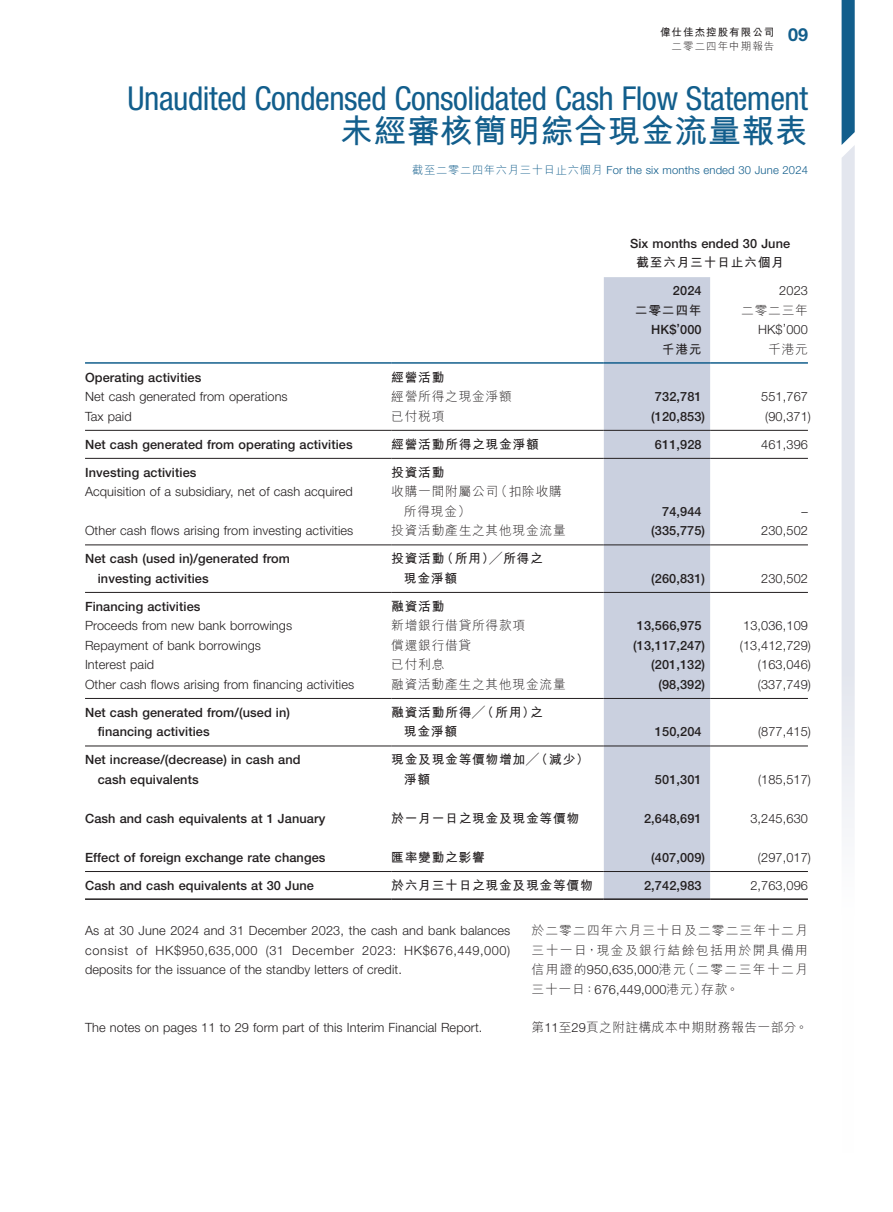
<style>
.page{position:relative;width:893px;height:1212px;background:#fff}
.page>*{position:absolute;margin:0;border:0;box-sizing:border-box;transform-origin:0 0}
.t1{font:condensed 33px "Helvetica Neue LT Std";letter-spacing:-.015em;color:#125e8c}
.t2{font:700 33px "M Hei HK";letter-spacing:.015em;color:#125e8c}
.t3{font:700 18px "Helvetica Neue LT Std";color:#125e8c}
.t4{font:300 12.75px/19.5px "Helvetica Neue LT Std";letter-spacing:.01em;color:#231f20;text-align:justify}
.t5{font:500 12.75px/19.5px "Helvetica Neue LT Std";letter-spacing:.01em;color:#231f20}
.t6{font:300 12.75px/19.5px "M Hei HK";letter-spacing:.06em;color:#231f20;text-align:justify}
.t7{font:700 12.75px/19.5px "M Hei HK";letter-spacing:.06em;color:#231f20}
.t8{font:300 12.75px "M Hei HK";letter-spacing:.035em;color:#231f20}
.t9{font:300 11.25px "Helvetica Neue LT Std";letter-spacing:.015em;color:#125e8c}
.t10{font:700 10.5px "M Hei HK";letter-spacing:.1em;color:#231f20}
.t11{font:300 10.5px "M Hei HK";letter-spacing:.1em;color:#231f20}
.s1{font-family:"M Hei HK"}
.s2{font-family:"Helvetica Neue LT Std"}
</style>
<div class="page">
<svg style="left:842px;top:0;width:13px;height:828px;background:#c3d2df"></svg>
<div style="left:604px;top:277px;width:106px;height:621px;background:#cad0df"></div>
<hr style="left:85px;top:362px;width:306px;height:2px;background:#125e8c">
<hr style="left:391px;top:362px;width:213px;height:2px;background:#125e8c">
<hr style="left:604px;top:362px;width:106px;height:2px;background:#125e8c">
<hr style="left:710px;top:362px;width:98px;height:2px;background:#125e8c">
<hr style="left:85px;top:430px;width:306px;height:1px;background:#231f20">
<hr style="left:391px;top:430px;width:213px;height:1px;background:#231f20">
<hr style="left:604px;top:430px;width:106px;height:1px;background:#231f20">
<hr style="left:710px;top:430px;width:98px;height:1px;background:#231f20">
<hr style="left:85px;top:458px;width:306px;height:1px;background:#231f20">
<hr style="left:391px;top:458px;width:213px;height:1px;background:#231f20">
<hr style="left:604px;top:458px;width:106px;height:1px;background:#231f20">
<hr style="left:710px;top:458px;width:98px;height:1px;background:#231f20">
<hr style="left:85px;top:544px;width:306px;height:1px;background:#231f20">
<hr style="left:391px;top:544px;width:213px;height:1px;background:#231f20">
<hr style="left:604px;top:544px;width:106px;height:1px;background:#231f20">
<hr style="left:710px;top:544px;width:98px;height:1px;background:#231f20">
<hr style="left:85px;top:592px;width:306px;height:1px;background:#231f20">
<hr style="left:391px;top:592px;width:213px;height:1px;background:#231f20">
<hr style="left:604px;top:592px;width:106px;height:1px;background:#231f20">
<hr style="left:710px;top:592px;width:98px;height:1px;background:#231f20">
<hr style="left:85px;top:698px;width:306px;height:1px;background:#231f20">
<hr style="left:391px;top:698px;width:213px;height:1px;background:#231f20">
<hr style="left:604px;top:698px;width:106px;height:1px;background:#231f20">
<hr style="left:710px;top:698px;width:98px;height:1px;background:#231f20">
<hr style="left:85px;top:745px;width:306px;height:1px;background:#231f20">
<hr style="left:391px;top:745px;width:213px;height:1px;background:#231f20">
<hr style="left:604px;top:745px;width:106px;height:1px;background:#231f20">
<hr style="left:710px;top:745px;width:98px;height:1px;background:#231f20">
<hr style="left:85px;top:871px;width:306px;height:1px;background:#231f20">
<hr style="left:391px;top:871px;width:213px;height:1px;background:#231f20">
<hr style="left:604px;top:871px;width:106px;height:1px;background:#231f20">
<hr style="left:710px;top:871px;width:98px;height:1px;background:#231f20">
<hr style="left:85px;top:898px;width:306px;height:2px;background:#231f20">
<hr style="left:391px;top:898px;width:213px;height:2px;background:#231f20">
<hr style="left:604px;top:898px;width:106px;height:2px;background:#231f20">
<hr style="left:710px;top:898px;width:98px;height:2px;background:#231f20">
<p class="t10" style="left:660px;top:25px;width:116px">偉仕佳杰控股有限公司</p>
<p class="t11" style="left:672px;top:40px;width:104px">二零二四年中期報告</p>
<h2 class="t3" style="left:788px;top:23px;width:22px">09</h2>
<h1 class="t1" style="left:128px;top:79px;width:682px">Unaudited Condensed Consolidated Cash Flow Statement</h1>
<h1 class="t2" style="left:340px;top:107px;width:470px">未經審核簡明綜合現金流量報表</h1>
<p class="t9" style="left:412px;top:163px;width:397px"><span class="s1">截至二零二四年六月三十日止六個月</span> For the six months ended 30 June 2024</p>
<p class="t5" style="left:630px;top:233px;width:162px">Six months ended 30 June</p>
<p class="t7" style="left:636px;top:251px;width:149px">截至六月三十日止六個月</p>
<p class="t5" style="left:673px;top:281px;width:30px">2024</p>
<p class="t4" style="left:779px;top:280px;width:30px">2023</p>
<p class="t7" style="left:635px;top:299px;width:68px">二零二四年</p>
<p class="t6" style="left:741px;top:300px;width:68px">二零二三年</p>
<p class="t5" style="left:651px;top:320px;width:52px">HK$’000</p>
<p class="t4" style="left:758px;top:319px;width:51px">HK$’000</p>
<p class="t7" style="left:662px;top:338px;width:41px">千港元</p>
<p class="t6" style="left:768px;top:339px;width:41px">千港元</p>
<p class="t5" style="left:85px;top:367px;width:118px">Operating activities</p>
<p class="t7" style="left:391px;top:366px;width:55px">經營活動</p>
<p class="t4" style="left:85px;top:386px;width:204px">Net cash generated from operations</p>
<p class="t6" style="left:391px;top:386px;width:122px">經營所得之現金淨額</p>
<p class="t5" style="left:655px;top:387px;width:48px">732,781</p>
<p class="t4" style="left:761px;top:386px;width:48px">551,767</p>
<p class="t4" style="left:85px;top:406px;width:48px">Tax paid</p>
<p class="t6" style="left:391px;top:406px;width:55px">已付稅項</p>
<p class="t5" style="left:651px;top:406px;width:55px">(120,853)</p>
<p class="t4" style="left:765px;top:406px;width:47px">(90,371)</p>
<p class="t5" style="left:85px;top:434px;width:269px">Net cash generated from operating activities</p>
<p class="t7" style="left:391px;top:433px;width:149px">經營活動所得之現金淨額</p>
<p class="t5" style="left:655px;top:434px;width:48px">611,928</p>
<p class="t4" style="left:761px;top:434px;width:48px">461,396</p>
<p class="t5" style="left:85px;top:462px;width:113px">Investing activities</p>
<p class="t7" style="left:391px;top:461px;width:55px">投資活動</p>
<p class="t4" style="left:85px;top:481px;width:269px">Acquisition of a subsidiary, net of cash acquired</p>
<p class="t6" style="left:404px;top:481px;width:160px;text-indent:-13px">收購一間附屬公司（扣除收購所得現金）</p>
<p class="t5" style="left:662px;top:501px;width:41px">74,944</p>
<p class="t4" style="left:801px;top:501px;width:8px">–</p>
<p class="t4" style="left:85px;top:520px;width:270px">Other cash flows arising from investing activities</p>
<p class="t6" style="left:391px;top:520px;width:176px">投資活動產生之其他現金流量</p>
<p class="t5" style="left:651px;top:521px;width:55px">(335,775)</p>
<p class="t4" style="left:761px;top:520px;width:48px">230,502</p>
<p class="t5" style="left:98px;top:549px;width:194px;text-indent:-13px">Net cash (used in)/generated from investing activities</p>
<p class="t7" style="left:404px;top:548px;width:140px;text-indent:-13px">投資活動（所用）╱所得之現金淨額</p>
<p class="t5" style="left:651px;top:568px;width:55px">(260,831)</p>
<p class="t4" style="left:761px;top:568px;width:48px">230,502</p>
<p class="t5" style="left:85px;top:596px;width:117px">Financing activities</p>
<p class="t7" style="left:391px;top:595px;width:55px">融資活動</p>
<p class="t4" style="left:85px;top:616px;width:209px">Proceeds from new bank borrowings</p>
<p class="t6" style="left:391px;top:615px;width:136px">新增銀行借貸所得款項</p>
<p class="t5" style="left:637px;top:616px;width:66px">13,566,975</p>
<p class="t4" style="left:743px;top:616px;width:66px">13,036,109</p>
<p class="t4" style="left:85px;top:635px;width:177px">Repayment of bank borrowings</p>
<p class="t6" style="left:391px;top:635px;width:82px">償還銀行借貸</p>
<p class="t5" style="left:633px;top:635px;width:74px">(13,117,247)</p>
<p class="t4" style="left:740px;top:635px;width:73px">(13,412,729)</p>
<p class="t4" style="left:85px;top:655px;width:71px">Interest paid</p>
<p class="t6" style="left:391px;top:654px;width:55px">已付利息</p>
<p class="t5" style="left:651px;top:655px;width:55px">(201,132)</p>
<p class="t4" style="left:758px;top:655px;width:55px">(163,046)</p>
<p class="t4" style="left:85px;top:674px;width:271px">Other cash flows arising from financing activities</p>
<p class="t6" style="left:391px;top:674px;width:176px">融資活動產生之其他現金流量</p>
<p class="t5" style="left:658px;top:674px;width:48px">(98,392)</p>
<p class="t4" style="left:758px;top:674px;width:55px">(337,749)</p>
<p class="t5" style="left:98px;top:702px;width:194px;text-indent:-13px">Net cash generated from/(used in) financing activities</p>
<p class="t7" style="left:404px;top:701px;width:140px;text-indent:-13px">融資活動所得╱（所用）之現金淨額</p>
<p class="t5" style="left:655px;top:722px;width:48px">150,204</p>
<p class="t4" style="left:758px;top:722px;width:55px">(877,415)</p>
<p class="t5" style="left:98px;top:750px;width:204px;text-indent:-13px">Net increase/(decrease) in cash and cash equivalents</p>
<p class="t7" style="left:404px;top:749px;width:187px;text-indent:-13px">現金及現金等價物增加╱（減少）淨額</p>
<p class="t5" style="left:655px;top:769px;width:48px">501,301</p>
<p class="t4" style="left:758px;top:769px;width:55px">(185,517)</p>
<p class="t5" style="left:85px;top:808px;width:242px">Cash and cash equivalents at 1 January</p>
<p class="t7" style="left:391px;top:807px;width:190px">於一月一日之現金及現金等價物</p>
<p class="t5" style="left:644px;top:808px;width:59px">2,648,691</p>
<p class="t4" style="left:750px;top:808px;width:59px">3,245,630</p>
<p class="t5" style="left:85px;top:847px;width:242px">Effect of foreign exchange rate changes</p>
<p class="t7" style="left:391px;top:846px;width:95px">匯率變動之影響</p>
<p class="t5" style="left:651px;top:847px;width:55px">(407,009)</p>
<p class="t4" style="left:758px;top:847px;width:55px">(297,017)</p>
<p class="t5" style="left:85px;top:875px;width:230px">Cash and cash equivalents at 30 June</p>
<p class="t7" style="left:391px;top:874px;width:203px">於六月三十日之現金及現金等價物</p>
<p class="t5" style="left:644px;top:875px;width:59px">2,742,983</p>
<p class="t4" style="left:750px;top:875px;width:59px">2,763,096</p>
<p class="t4" style="left:85px;top:921px;width:427px">As at 30 June 2024 and 31 December 2023, the cash and bank balances consist of HK$950,635,000 (31 December 2023: HK$676,449,000) deposits for the issuance of the standby letters of credit.</p>
<p class="t6" style="left:531px;top:921px;width:278px">於二零二四年六月三十日及二零二三年十二月三十一日，現金及銀行結餘包括用於開具備用信用證的<span class="s2">950,635,000</span>港元（二零二三年十二月三十一日：<span class="s2">676,449,000</span>港元）存款。</p>
<p class="t8" style="left:531px;top:1021px;width:278px">第<span class="s2">11</span>至<span class="s2">29</span>頁之附註構成本中期財務報告一部分。</p>
<p class="t4" style="left:85px;top:1018px;width:399px">The notes on pages 11 to 29 form part of this Interim Financial Report.</p>
</div>
